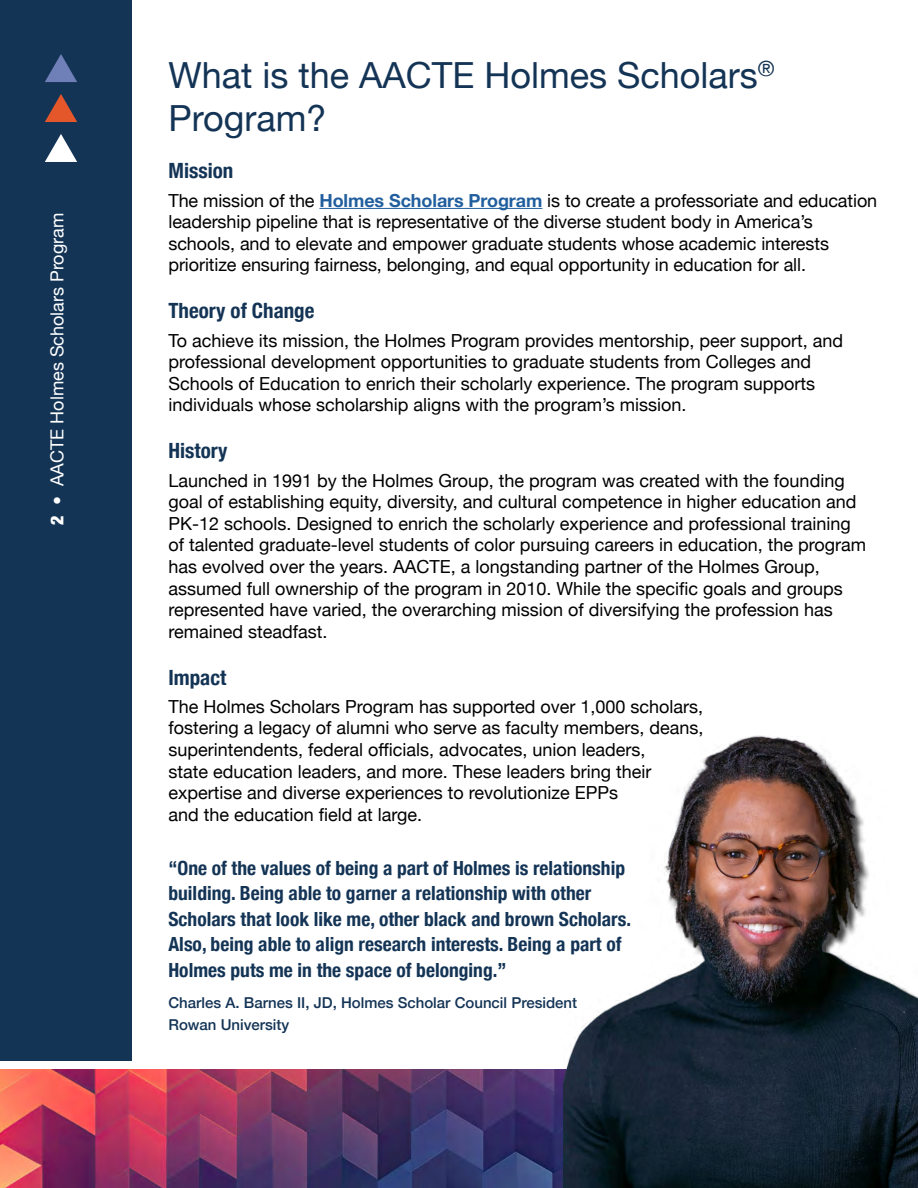
<style>
.page{position:relative;width:918px;height:1188px;background:#fff}
.page>*{position:absolute;margin:0;border:0;box-sizing:border-box;transform-origin:0 0}
.t1{font:36px/43.2px "Helvetica Neue";color:#143456}
.t2{font:700 condensed 21px "Helvetica Neue";color:#143456}
.t3{font:700 condensed 19.5px/25.5px "Helvetica Neue";color:#143456}
.t4{font:18px/21.6px "Helvetica Neue";color:#000}
.t5{font:18px "Helvetica Neue";color:#fff}
.t6{font:500 15px/21.5px "Helvetica Neue";color:#143456}
.s1{font-weight:900;font-stretch:condensed}
.s2{font-weight:700;color:#215e9e}
</style>
<div class="page">
<img style="left:0;top:1069px;width:563px;height:119px">
<div style="left:0;top:0;width:132px;height:1061px;background:#143456"></div>
<hr style="left:319px;top:208px;width:223px;height:1px;background:#215e9e">
<img style="left:563px;top:736px;width:355px;height:452px">
<svg style="left:45px;top:54px;width:32px;height:28px"></svg>
<svg style="left:45px;top:94px;width:32px;height:28px"></svg>
<svg style="left:45px;top:134px;width:32px;height:28px"></svg>
<p class="t5" style="left:44px;top:525px;width:313px;rotate:-90deg"><span class="s1">2 •</span> AACTE Holmes Scholars Program</p>
<h1 class="t1" style="left:168px;top:56px;width:608px">What is the AACTE Holmes Scholars<sup>®<br></sup>Program?</h1>
<p class="t2" style="left:168px;top:153px;width:66px">Mission</p>
<p class="t4" style="left:168px;top:190px;width:710px">The mission of the <span class="s2">Holmes Scholars Program</span> is to create a professoriate and education leadership pipeline that is representative of the diverse student body in America’s schools, and to elevate and empower graduate students whose academic interests prioritize ensuring fairness, belonging, and equal opportunity in education for all.</p>
<p class="t2" style="left:168px;top:293px;width:148px">Theory of Change</p>
<p class="t4" style="left:168px;top:330px;width:676px">To achieve its mission, the Holmes Program provides mentorship, peer support, and professional development opportunities to graduate students from Colleges and Schools of Education to enrich their scholarly experience. The program supports individuals whose scholarship aligns with the program’s mission.</p>
<p class="t2" style="left:168px;top:433px;width:61px">History</p>
<p class="t4" style="left:168px;top:470px;width:699px">Launched in 1991 by the Holmes Group, the program was created with the founding goal of establishing equity, diversity, and cultural competence in higher education and PK-12 schools. Designed to enrich the scholarly experience and professional training of talented graduate-level students of color pursuing careers in education, the program has evolved over the years. AACTE, a longstanding partner of the Holmes Group, assumed full ownership of the program in 2010. While the specific goals and groups represented have varied, the overarching mission of diversifying the profession has remained steadfast.</p>
<p class="t2" style="left:168px;top:660px;width:59px">Impact</p>
<p class="t4" style="left:168px;top:697px;width:537px">The Holmes Scholars Program has supported over 1,000 scholars, fostering a legacy of alumni who serve as faculty members, deans, superintendents, federal officials, advocates, union leaders,<br>state education leaders, and more. These leaders bring their expertise and diverse experiences to revolutionize EPPs<br>and the education field at large.</p>
<p class="t3" style="left:168px;top:854px;width:464px">“One of the values of being a part of Holmes is relationship building. Being able to garner a relationship with other Scholars that look like me, other black and brown Scholars.<br>Also, being able to align research interests. Being a part of Holmes puts me in the space of belonging.”</p>
<p class="t6" style="left:168px;top:991px;width:410px">Charles A. Barnes II, JD, Holmes Scholar Council President<br>Rowan University</p>
</div>
